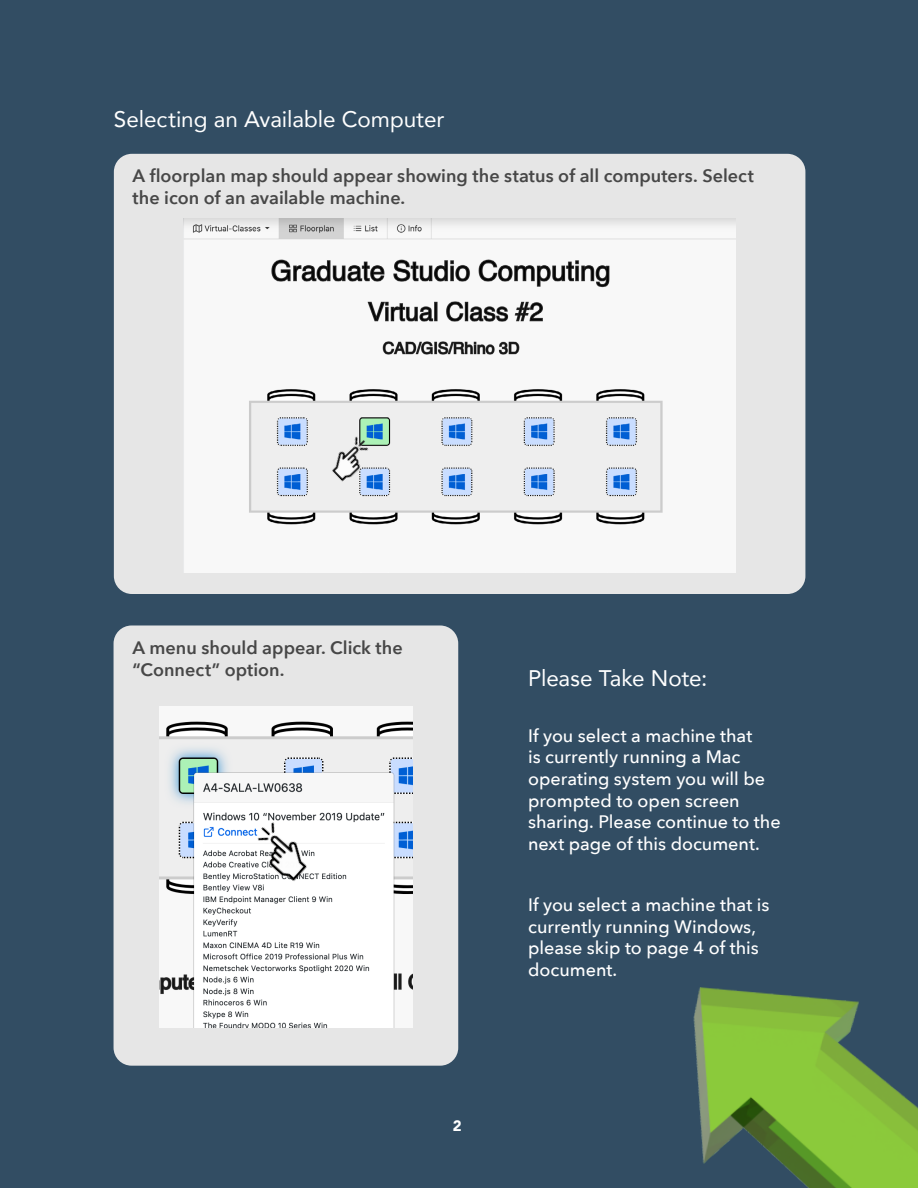
<style>
.page{position:relative;width:918px;height:1188px;background:#324d63}
.page>*{position:absolute;margin:0;border:0;box-sizing:border-box;transform-origin:0 0}
.t1{font:22.5px "Avenir";letter-spacing:-.005em;color:#fff}
.t2{font:500 18px/21.6px "Avenir Next";letter-spacing:-.005em;color:#fff}
.t3{font:600 18px/21.6px "Avenir Next";color:#474747}
.t4{font:900 15px "Avenir";color:#fff}
</style>
<div class="page">
<div style="left:114px;top:154px;width:691px;height:440px;background:#e6e6e6;border-radius:18px"></div>
<div style="left:114px;top:625px;width:344px;height:441px;background:#e6e6e6;border-radius:18px"></div>
<img style="left:160px;top:706px;width:252px;height:321px">
<img style="left:221px;top:795px;width:118px;height:116px">
<img style="left:184px;top:219px;width:552px;height:353px">
<img style="left:307px;top:421px;width:80px;height:80px">
<img style="left:693px;top:987px;width:225px;height:201px">
<p class="t1" style="left:114px;top:102px;width:332px">Selecting an Available Computer</p>
<p class="t3" style="left:133px;top:165px;width:623px">A floorplan map should appear showing the status of all computers. Select the icon of an available machine.</p>
<p class="t3" style="left:132px;top:636px;width:272px">A menu should appear. Click the “Connect” option.</p>
<p class="t4" style="left:453px;top:1113px;width:10px">2</p>
<p class="t1" style="left:528px;top:660px;width:181px">Please Take Note:</p>
<p class="t2" style="left:528px;top:724px;width:254px">If you select a machine that<br>is currently running a Mac operating system you will be prompted to open screen sharing. Please continue to the next page of this document.</p>
<p class="t2" style="left:528px;top:893px;width:243px">If you select a machine that is currently running Windows, please skip to page 4 of this document.</p>
</div>
